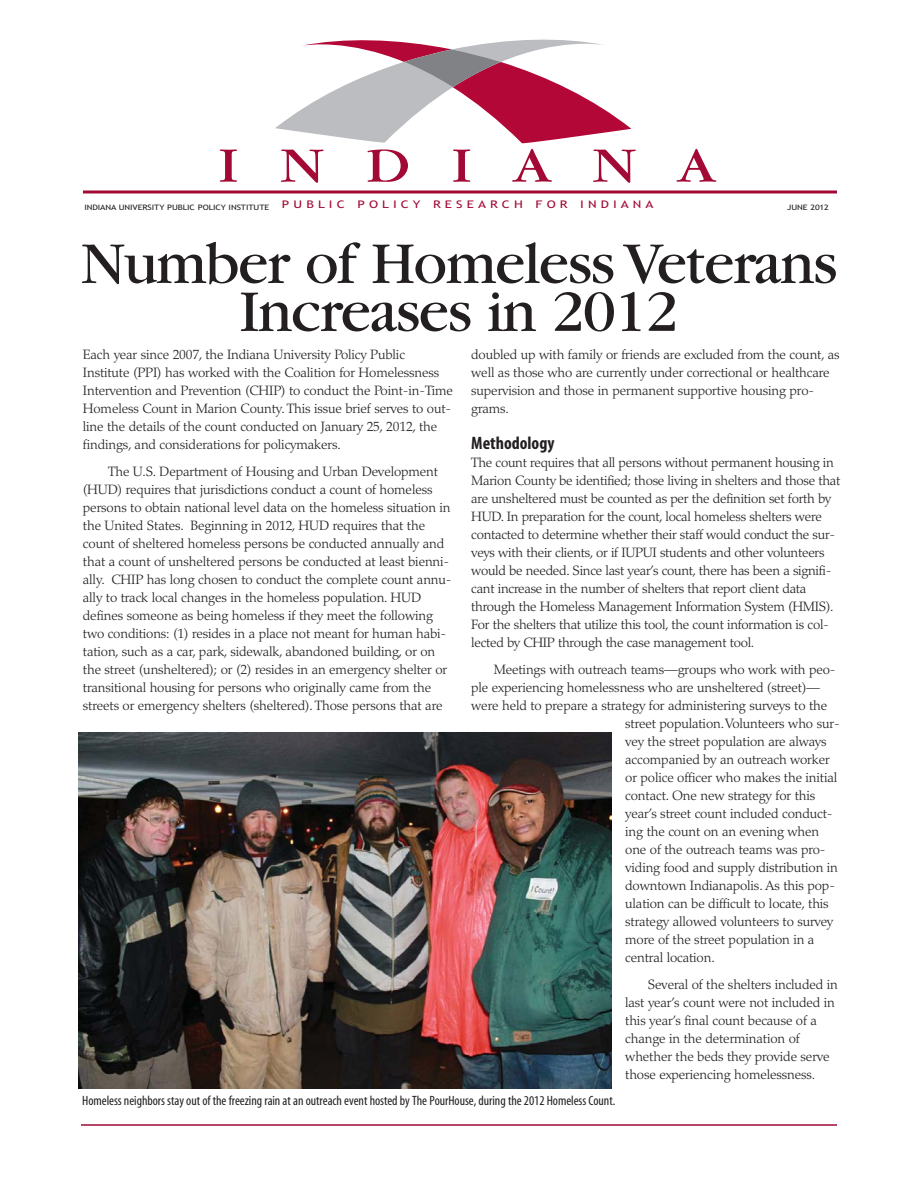
<style>
.page{position:relative;width:918px;height:1188px;background:#fff}
.page>*{position:absolute;margin:0;border:0;box-sizing:border-box;transform-origin:0 0}
.t1{font:61.5px/48px "Garamond";letter-spacing:-.02em;color:#231f20;text-align:center}
.t2{font:48px "Garamond Itc T";letter-spacing:.705em;color:#a20a35;scale:1.2 1}
.t3{font:700 condensed 18px "Myriad";color:#231f20}
.t4{font:300 13.5px/18px "Palatino";letter-spacing:-.01em;color:#231f20}
.t5{font:condensed 13.5px "Myriad";letter-spacing:-.005em;color:#231f20}
.t6{font:7.5px "Trebuchet MS";letter-spacing:-.01em;color:#231f20;scale:1.2 1}
</style>
<div class="page">
<svg style="left:275px;top:40px;width:356px;height:104px"></svg>
<hr style="left:83px;top:190px;width:754px;height:3px;background:#a20a35">
<hr style="left:81px;top:1124px;width:756px;height:2px;background:#a20a35">
<img style="left:78px;top:732px;width:534px;height:356px">
<h2 class="t2" style="left:218px;top:148px;width:416px">INDIANA</h2>
<p class="t6" style="left:84px;top:205px;width:476px">INDIANA UNIVERSITY PUBLIC POLICY INSTITUTE <sup>P</sup> <sup>U</sup> <sup>B</sup> <sup>L</sup> <sup>I</sup> <sup>C</sup> <sup>P</sup> <sup>O</sup> <sup>L</sup> <sup>I</sup> <sup>C</sup> <sup>Y</sup> <sup>R</sup> <sup>E</sup> <sup>S</sup> <sup>E</sup> <sup>A</sup> <sup>R</sup> <sup>C</sup> <sup>H</sup> <sup>F</sup> <sup>O</sup> <sup>R</sup> <sup>I</sup> <sup>N</sup> <sup>D</sup> <sup>I</sup> <sup>A</sup> <sup>N</sup> <sup>A</sup></p>
<p class="t6" style="left:787px;top:205px;width:36px">JUNE 2012</p>
<h1 class="t1" style="left:81px;top:245px;width:758px">Number of Homeless Veterans<br>Increases in 2012</h1>
<p class="t4" style="left:83px;top:347px;width:372px">Each year since 2007, the Indiana University Policy Public Institute (PPI) has worked with the Coalition for Homelessness Intervention and Prevention (CHIP) to conduct the Point-in-Time Homeless Count in Marion County. This issue brief serves to out&shy;line the details of the count conducted on January 25, 2012, the findings, and considerations for policymakers.</p>
<p class="t4" style="left:83px;top:464px;width:370px;text-indent:25px">The U.S. Department of Housing and Urban Development (HUD) requires that jurisdictions conduct a count of homeless persons to obtain national level data on the homeless situation in the United States. Beginning in 2012, HUD requires that the count of sheltered homeless persons be conducted annually and that a count of unsheltered persons be conducted at least bienni&shy;ally. CHIP has long chosen to conduct the complete count annu&shy;ally to track local changes in the homeless population. HUD defines someone as being homeless if they meet the following two conditions: (1) resides in a place not meant for human habi&shy;tation, such as a car, park, sidewalk, abandoned building, or on the street (unsheltered); or (2) resides in an emergency shelter or transitional housing for persons who originally came from the streets or emergency shelters (sheltered). Those persons that are</p>
<p class="t4" style="left:471px;top:347px;width:370px">doubled up with family or friends are excluded from the count, as well as those who are currently under correctional or healthcare supervision and those in permanent supportive housing pro&shy;grams.</p>
<h3 class="t3" style="left:471px;top:437px;width:85px">Methodology</h3>
<p class="t4" style="left:471px;top:455px;width:371px">The count requires that all persons without permanent housing in Marion County be identified; those living in shelters and those that are unsheltered must be counted as per the definition set forth by HUD. In preparation for the count, local homeless shelters were contacted to determine whether their staff would conduct the sur&shy;veys with their clients, or if IUPUI students and other volunteers would be needed. Since last year’s count, there has been a signifi&shy;cant increase in the number of shelters that report client data through the Homeless Management Information System (HMIS).<br>For the shelters that utilize this tool, the count information is col&shy;lected by CHIP through the case management tool.</p>
<p class="t4" style="left:494px;top:662px;width:343px">Meetings with outreach teams—groups who work with peo-</p>
<p class="t4" style="left:471px;top:680px;width:350px">ple experiencing homelessness who are unsheltered (street)—</p>
<p class="t4" style="left:471px;top:698px;width:358px">were held to prepare a strategy for administering surveys to the</p>
<p class="t4" style="left:625px;top:716px;width:216px">street population. Volunteers who sur-</p>
<p class="t4" style="left:625px;top:734px;width:203px">vey the street population are always</p>
<p class="t4" style="left:625px;top:752px;width:206px">accompanied by an outreach worker</p>
<p class="t4" style="left:625px;top:770px;width:214px">or police officer who makes the initial</p>
<p class="t4" style="left:625px;top:788px;width:192px">contact. One new strategy for this</p>
<p class="t4" style="left:625px;top:806px;width:209px">year’s street count included conduct-</p>
<p class="t4" style="left:625px;top:824px;width:196px">ing the count on an evening when</p>
<p class="t4" style="left:625px;top:842px;width:202px">one of the outreach teams was pro-</p>
<p class="t4" style="left:625px;top:860px;width:214px">viding food and supply distribution in</p>
<p class="t4" style="left:625px;top:878px;width:211px">downtown Indianapolis. As this pop-</p>
<p class="t4" style="left:625px;top:896px;width:205px">ulation can be difficult to locate, this</p>
<p class="t4" style="left:625px;top:914px;width:210px">strategy allowed volunteers to survey</p>
<p class="t4" style="left:625px;top:932px;width:191px">more of the street population in a</p>
<p class="t4" style="left:625px;top:950px;width:91px">central location.</p>
<p class="t4" style="left:625px;top:977px;width:214px;text-indent:23px">Several of the shelters included in last year’s count were not included in this year’s final count because of a change in the determination of whether the beds they provide serve those experiencing homelessness.</p>
<p class="t5" style="left:82px;top:1096px;width:535px">Homeless neighbors stay out of the freezing rain at an outreach event hosted by The PourHouse, during the 2012 Homeless Count.</p>
</div>
